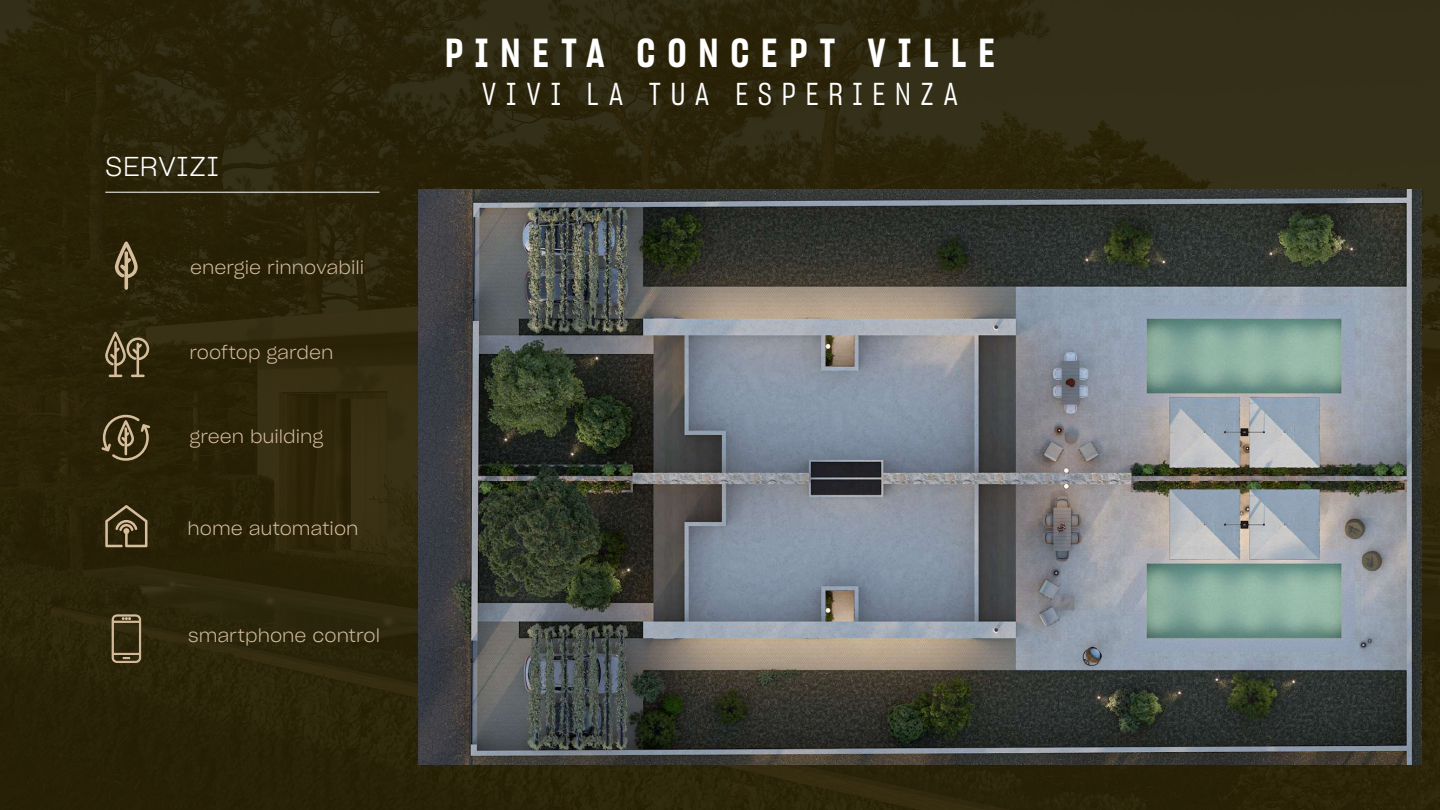
<style>
.page{position:relative;width:1440px;height:810px;background:#fff}
.page>*{position:absolute;margin:0;border:0;box-sizing:border-box;transform-origin:0 0}
.t1{font:39.6px "Sharp Grotesk Semi Bold 15";letter-spacing:.3em;color:#fff}
.t2{font:31.2px "Sharp Grotesk Book 15";letter-spacing:.3em;color:#fff}
.t3{font:27px "Sharp Grotesk Light 20";letter-spacing:.01em;color:#fff}
.t4{font:18px "Sharp Grotesk Light 20";color:#d6bea1}
</style>
<div class="page">
<img style="left:0;top:0;width:1440px;height:810px">
<svg style="left:115px;top:242px;width:23px;height:48px"></svg>
<svg style="left:105px;top:332px;width:44px;height:45px;background:#5e5235"></svg>
<svg style="left:101px;top:415px;width:49px;height:46px;background:#55492d"></svg>
<svg style="left:105px;top:505px;width:42px;height:42px;background:#584c30"></svg>
<svg style="left:111px;top:614px;width:30px;height:49px"></svg>
<img style="left:418px;top:189px;width:1004px;height:575px">
<hr style="left:105px;top:192px;width:275px;height:1px;background:#fff">
<h3 class="t3" style="left:105px;top:146px;width:115px">SERVIZI</h3>
<p class="t4" style="left:190px;top:254px;width:176px">energie rinnovabili</p>
<p class="t4" style="left:190px;top:339px;width:145px">rooftop garden</p>
<p class="t4" style="left:190px;top:423px;width:135px">green building</p>
<p class="t4" style="left:188px;top:515px;width:173px">home automation</p>
<p class="t4" style="left:188px;top:622px;width:193px">smartphone control</p>
<h1 class="t1" style="left:445px;top:26px;width:551px">PINETA CONCEPT VILLE</h1>
<h2 class="t2" style="left:482px;top:72px;width:478px">VIVI LA TUA ESPERIENZA</h2>
</div>
